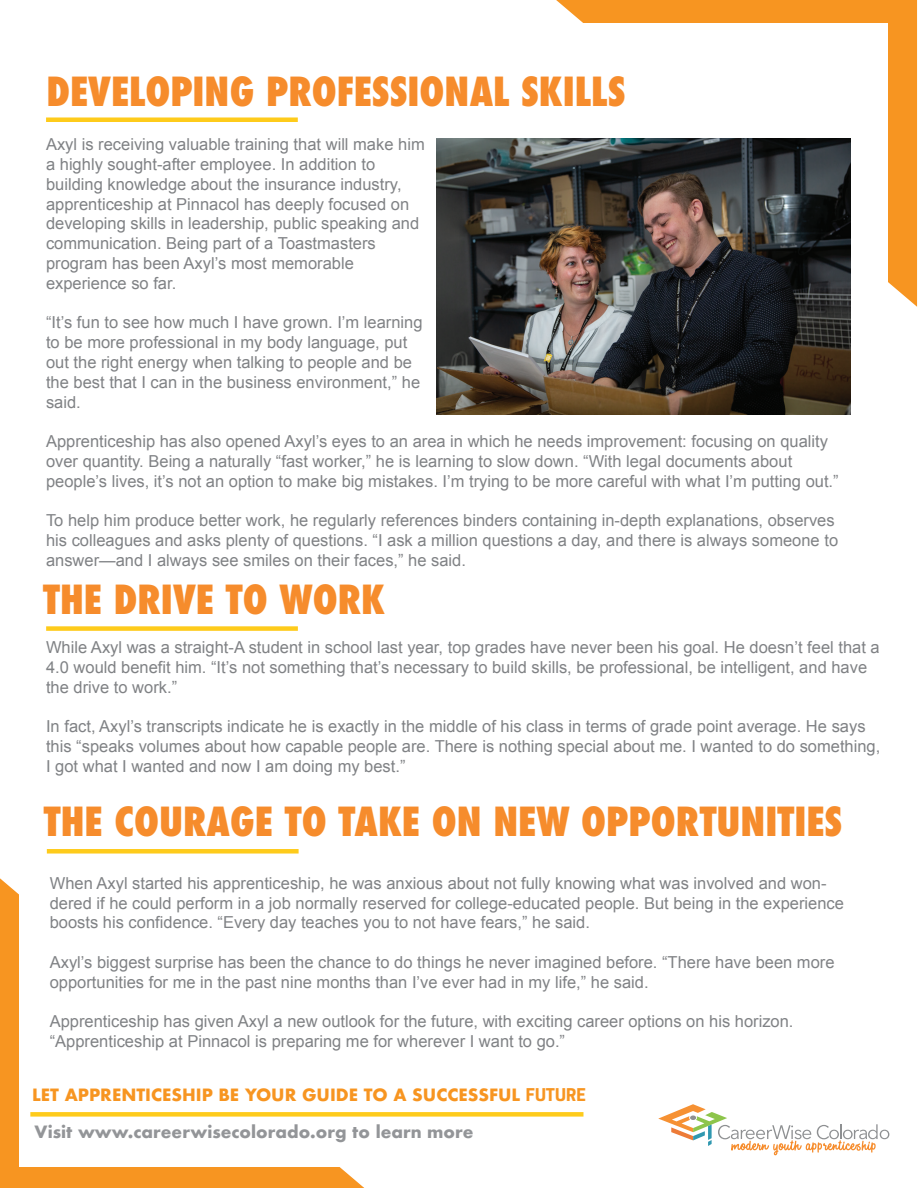
<style>
.page{position:relative;width:918px;height:1188px;background:#fff}
.page>*{position:absolute;margin:0;border:0;box-sizing:border-box;transform-origin:0 0}
.t1{font:800 condensed 39px "Futura";color:#f68c2c}
.t2{font:16.5px/19.8px "Arial";color:#808285}
.t3{font:700 16.5px "Futura";color:#f79521}
.t4{font:700 16.5px "Futura";color:#939598}
.s1{font-family:"Cooper Hewitt"}
</style>
<div class="page">
<div style="left:0;top:878px;width:364px;height:310px;background:#f79521"></div>
<div style="left:556px;top:0;width:361px;height:307px;background:#f79521"></div>
<div style="left:20px;top:23px;width:868px;height:1144px;background:#fff"></div>
<svg style="left:658px;top:1104px;width:231px;height:51px"></svg>
<div style="left:46px;top:117px;width:252px;height:5px;background:#fecb1b"></div>
<div style="left:46px;top:626px;width:252px;height:5px;background:#fecb1b"></div>
<div style="left:47px;top:849px;width:252px;height:5px;background:#fecb1b"></div>
<div style="left:30px;top:1112px;width:553px;height:5px;background:#fecb1b"></div>
<img style="left:436px;top:138px;width:415px;height:277px">
<h1 class="t1" style="left:46px;top:65px;width:581px">DEVELOPING PROFESSIONAL SKILLS</h1>
<p class="t2" style="left:46px;top:135px;width:380px">Axyl is receiving valuable training that will make him a highly sought-after employee. In addition to building knowledge about the insurance industry, apprenticeship at Pinnacol has deeply focused on developing skills in leadership, public speaking and communication. Being part of a Toastmasters program has been Axyl’s most memorable experience so far.</p>
<p class="t2" style="left:46px;top:313px;width:378px">“It’s fun to see how much I have grown. I’m learning to be more professional in my body language, put out the right energy when talking to people and be the best that I can in the business environment,” he said.</p>
<p class="t2" style="left:46px;top:432px;width:794px">Apprenticeship has also opened Axyl’s eyes to an area in which he needs improvement: focusing on quality over quantity. Being a naturally “fast worker,” he is learning to slow down. “With legal documents about people’s lives, it’s not an option to make big mistakes. I’m trying to be more careful with what I’m putting out.”</p>
<p class="t2" style="left:46px;top:511px;width:794px">To help him produce better work, he regularly references binders containing in-depth explanations, observes his colleagues and asks plenty of questions. “I ask a million questions a day, and there is always someone to answer—and I always see smiles on their faces,” he said.</p>
<h1 class="t1" style="left:43px;top:573px;width:344px">THE DRIVE TO WORK</h1>
<p class="t2" style="left:46px;top:638px;width:835px">While Axyl was a straight-A student in school last year, top grades have never been his goal. He doesn’t feel that a<br>4.0 would benefit him. “It’s not something that’s necessary to build skills, be professional, be intelligent, and have the drive to work.”</p>
<p class="t2" style="left:46px;top:717px;width:836px">In fact, Axyl’s transcripts indicate he is exactly in the middle of his class in terms of grade point average. He says this “speaks volumes about how capable people are. There is nothing special about me. I wanted to do something,<br>I got what I wanted and now I am doing my best.”</p>
<h1 class="t1" style="left:44px;top:795px;width:800px">THE COURAGE TO TAKE ON NEW OPPORTUNITIES</h1>
<p class="t2" style="left:50px;top:873px;width:796px">When Axyl started his apprenticeship, he was anxious about not fully knowing what was involved and won&shy;dered if he could perform in a job normally reserved for college-educated people. But being in the experience boosts his confidence. “Every day teaches you to not have fears,” he said.</p>
<p class="t2" style="left:50px;top:952px;width:786px">Axyl’s biggest surprise has been the chance to do things he never imagined before. “There have been more opportunities for me in the past nine months than I’ve ever had in my life,” he said.</p>
<p class="t2" style="left:50px;top:1012px;width:745px">Apprenticeship has given Axyl a new outlook for the future, with exciting career options on his horizon. “Apprenticeship at Pinnacol is preparing me for wherever I want to go.”</p>
<p class="t3" style="left:32px;top:1082px;width:555px">LET APPRENTICESHIP BE YOUR GUIDE TO A SUCCESSFUL <span class="s1">FUTURE</span></p>
<p class="t4" style="left:34px;top:1120px;width:441px">Visit www.careerwisecolorado.org to learn more</p>
</div>
